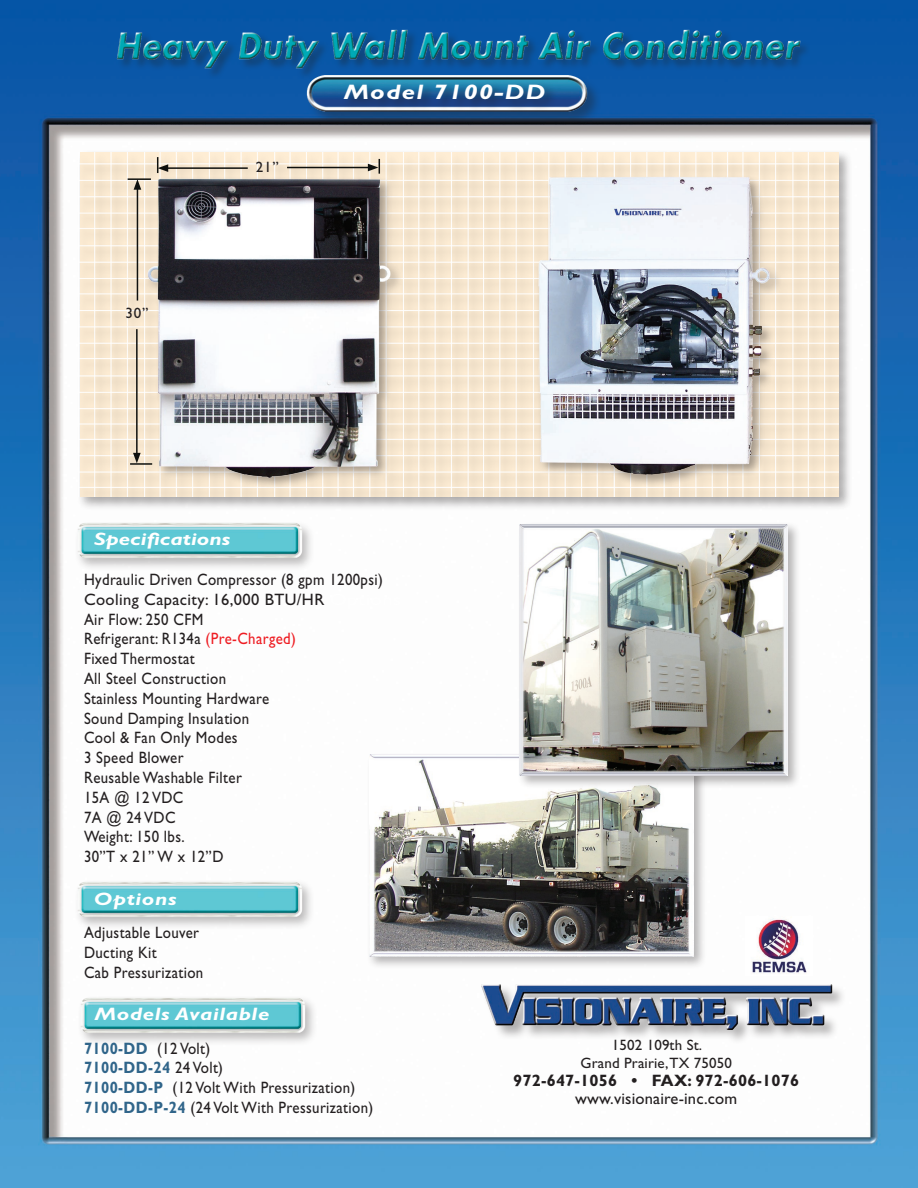
<style>
.page{position:relative;width:918px;height:1188px;background:#fff}
.page>*{position:absolute;margin:0;border:0;box-sizing:border-box;transform-origin:0 0}
.t1{font:italic 700 21px "Gill Sans";letter-spacing:.05em;color:#fff;scale:1.25 1}
.t2{font:italic 700 18px "Gill Sans";letter-spacing:.025em;color:#fff;scale:1.25 1}
.t3{font:italic 700 18px "Gill Sans";color:#fff;scale:1.25 1}
.t4{font:16.5px/19.8px "Gill Sans";letter-spacing:.025em;color:#231f20;scale:.9 1}
.t5{font:700 16.5px "Gill Sans";letter-spacing:.01em;color:#231f20}
.t6{font:16.5px "Gill Sans";letter-spacing:.025em;color:#231f20}
.t7{font:15px/18px "Gill Sans";letter-spacing:.01em;color:#231f20;text-align:center}
.s1{color:#fff}
.s2{color:#ee1d23}
.s3{font-weight:700;color:#30658a}
</style>
<div class="page">
<img style="left:0;top:0;width:918px;height:1188px">
<div style="left:76px;top:150px;width:775px;height:358px;background:#231f20;opacity:.34"></div>
<img style="left:79px;top:153px;width:759px;height:344px">
<div style="left:306px;top:74px;width:295px;height:52px;background:#231f20;opacity:.37"></div>
<img style="left:305px;top:80px;width:284px;height:33px">
<img style="left:746px;top:916px;width:66px;height:60px">
<div style="left:74px;top:520px;width:240px;height:51px;background:#231f20;opacity:.34"></div>
<img style="left:74px;top:516px;width:233px;height:48px">
<div style="left:74px;top:879px;width:240px;height:51px;background:#231f20;opacity:.34"></div>
<img style="left:74px;top:874px;width:233px;height:49px">
<div style="left:77px;top:995px;width:240px;height:51px;background:#231f20;opacity:.34"></div>
<img style="left:76px;top:990px;width:234px;height:49px">
<img style="left:524px;top:154px;width:257px;height:339px">
<div style="left:367px;top:752px;width:340px;height:218px;background:#231f20;opacity:.33"></div>
<img style="left:369px;top:755px;width:324px;height:201px">
<div style="left:341px;top:81px;width:215px;height:31px;background:#231f20;opacity:.51"></div>
<div style="left:481px;top:984px;width:365px;height:60px;background:#231f20;opacity:.35"></div>
<img style="left:482px;top:984px;width:350px;height:45px">
<div style="left:116px;top:30px;width:694px;height:50px;background:#231f20;opacity:.35"></div>
<img style="left:107px;top:21px;width:702px;height:51px">
<img style="left:138px;top:160px;width:260px;height:331px">
<div style="left:517px;top:521px;width:285px;height:268px;background:#231f20;opacity:.33"></div>
<img style="left:520px;top:524px;width:268px;height:251px">
<hr style="left:128px;top:178px;width:23px;height:2px;background:#0f110f">
<hr style="left:130px;top:463px;width:22px;height:2px;background:#0f110f">
<hr style="left:287px;top:167px;width:83px;height:1px;background:#0f110f">
<svg style="left:368px;top:159px;width:12px;height:15px"></svg>
<hr style="left:166px;top:167px;width:82px;height:2px;background:#0f110f">
<svg style="left:157px;top:157px;width:11px;height:16px"></svg>
<hr style="left:137px;top:187px;width:1px;height:114px;background:#0f110f">
<svg style="left:134px;top:179px;width:7px;height:11px"></svg>
<hr style="left:136px;top:329px;width:2px;height:126px;background:#0f110f">
<svg style="left:133px;top:453px;width:8px;height:10px"></svg>
<p class="t7" style="left:126px;top:304px;width:24px">30”</p>
<p class="t7" style="left:256px;top:158px;width:24px">21”</p>
<p class="t1" style="left:344px;top:80px;width:163px">Model 7100-DD</p>
<p class="t3" style="left:94px;top:528px;width:111px">Specifications</p>
<p class="t4" style="left:84px;top:569px;width:354px">Hydraulic Driven Compressor (8 gpm 1200psi)<br>Cooling Capacity: 16,000 BTU/HR <span class="s1">Options<br></span>Air Flow: 250 CFM<br>Refrigerant: R134a <span class="s2">(Pre-Charged)<br></span>Fixed Thermostat<br>All Steel Construction<br>Stainless Mounting Hardware<br>Sound Damping Insulation<br>Cool &amp; Fan Only Modes<br>3 Speed Blower<br>Reusable Washable Filter<br>15A @ 12 VDC<br>7A @ 24 VDC<br>Weight: 150 lbs.<br>30”T x 21” W x 12”D</p>
<p class="t2" style="left:94px;top:888px;width:68px">Options</p>
<p class="t4" style="left:84px;top:923px;width:134px">Adjustable Louver<br>Ducting Kit<br>Cab Pressurization</p>
<p class="t2" style="left:95px;top:1004px;width:141px">Models Available</p>
<p class="t4" style="left:84px;top:1038px;width:323px"><span class="s3">7100-DD</span> (12 Volt)<br><span class="s3">7100-DD-24</span> 24 Volt)<br><span class="s3">7100-DD-P</span> (12 Volt With Pressurization)<br><span class="s3">7100-DD-P-24</span> (24 Volt With Pressurization)</p>
<p class="t7" style="left:581px;top:1035px;width:153px">1502 109th St.<br>Grand Prairie, TX 75050</p>
<p class="t5" style="left:513px;top:1070px;width:287px">972-647-1056 • FAX: 972-606-1076</p>
<p class="t6" style="left:575px;top:1089px;width:164px">www.visionaire-inc.com</p>
</div>
